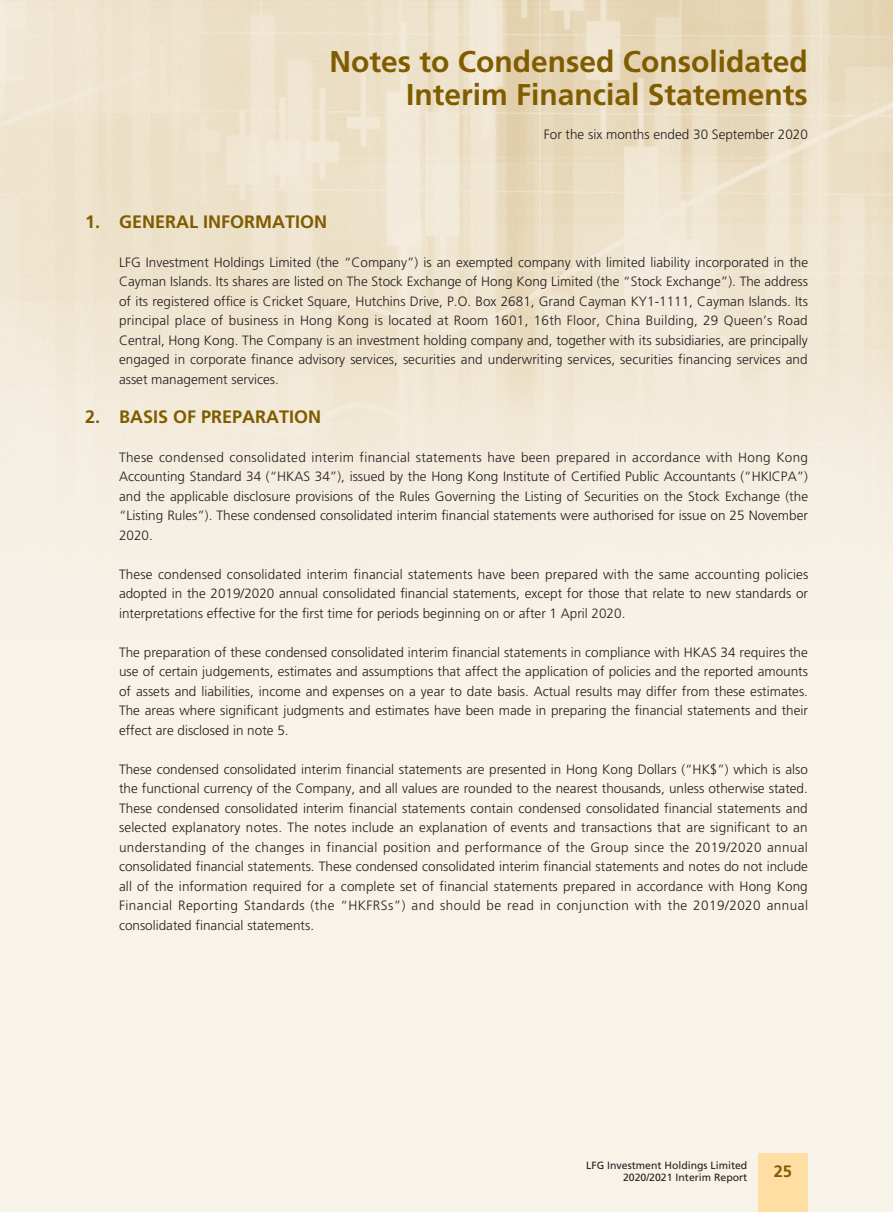
<style>
.page{position:relative;width:893px;height:1212px;background:#fff}
.page>*{position:absolute;margin:0;border:0;box-sizing:border-box;transform-origin:0 0}
._00_txt{font:700 30px "Frutiger LT Std";color:#7f5c00}
._01_H1{font:700 18px "Frutiger LT Std";color:#7f5c00}
.t1{font:700 16.5px "Frutiger LT Std";color:#7f5c00}
._00_txt-2{font:300 13.5px/19.5px "Frutiger LT Std";color:#231f20;text-align:justify}
.t2{font:10.5px "Frutiger LT Std";color:#231f20}
</style>
<div class="page">
<img style="left:0;top:0;width:893px;height:1212px">
<div style="left:758px;top:1153px;width:50px;height:59px;background:#ffdea4"></div>
<p class="_00_txt" style="left:330px;top:44px;width:480px">Notes to Condensed Consolidated</p>
<p class="_00_txt" style="left:406px;top:77px;width:403px">Interim Financial Statements</p>
<p class="_00_txt-2" style="left:544px;top:125px;width:266px">For the six months ended 30 September 2020</p>
<p class="_01_H1" style="left:85px;top:211px;width:244px">1. GENERAL INFORMATION</p>
<p class="_00_txt-2" style="left:119px;top:252px;width:691px">LFG Investment Holdings Limited (the “Company”) is an exempted company with limited liability incorporated in the Cayman Islands. Its shares are listed on The Stock Exchange of Hong Kong Limited (the “Stock Exchange”). The address of its registered office is Cricket Square, Hutchins Drive, P.O. Box 2681, Grand Cayman KY1-1111, Cayman Islands. Its principal place of business in Hong Kong is located at Room 1601, 16th Floor, China Building, 29 Queen’s Road Central, Hong Kong. The Company is an investment holding company and, together with its subsidiaries, are principally engaged in corporate finance advisory services, securities and underwriting services, securities financing services and asset management services.</p>
<p class="_01_H1" style="left:85px;top:406px;width:238px">2. BASIS OF PREPARATION</p>
<p class="_00_txt-2" style="left:119px;top:447px;width:690px">These condensed consolidated interim financial statements have been prepared in accordance with Hong Kong Accounting Standard 34 (“HKAS 34”), issued by the Hong Kong Institute of Certified Public Accountants (“HKICPA”) and the applicable disclosure provisions of the Rules Governing the Listing of Securities on the Stock Exchange (the “Listing Rules”). These condensed consolidated interim financial statements were authorised for issue on 25 November 2020.</p>
<p class="_00_txt-2" style="left:119px;top:564px;width:691px">These condensed consolidated interim financial statements have been prepared with the same accounting policies adopted in the 2019/2020 annual consolidated financial statements, except for those that relate to new standards or interpretations effective for the first time for periods beginning on or after 1 April 2020.</p>
<p class="_00_txt-2" style="left:119px;top:642px;width:690px">The preparation of these condensed consolidated interim financial statements in compliance with HKAS 34 requires the use of certain judgements, estimates and assumptions that affect the application of policies and the reported amounts of assets and liabilities, income and expenses on a year to date basis. Actual results may differ from these estimates.<br>The areas where significant judgments and estimates have been made in preparing the financial statements and their effect are disclosed in note 5.</p>
<p class="_00_txt-2" style="left:119px;top:759px;width:690px">These condensed consolidated interim financial statements are presented in Hong Kong Dollars (“HK$”) which is also the functional currency of the Company, and all values are rounded to the nearest thousands, unless otherwise stated.<br>These condensed consolidated interim financial statements contain condensed consolidated financial statements and selected explanatory notes. The notes include an explanation of events and transactions that are significant to an understanding of the changes in financial position and performance of the Group since the 2019/2020 annual consolidated financial statements. These condensed consolidated interim financial statements and notes do not include all of the information required for a complete set of financial statements prepared in accordance with Hong Kong Financial Reporting Standards (the “HKFRSs”) and should be read in conjunction with the 2019/2020 annual consolidated financial statements.</p>
<p class="t2" style="left:586px;top:1159px;width:163px">LFG Investment Holdings Limited</p>
<p class="t2" style="left:623px;top:1171px;width:126px">2020/2021 Interim Report</p>
<p class="t1" style="left:774px;top:1162px;width:20px">25</p>
</div>
